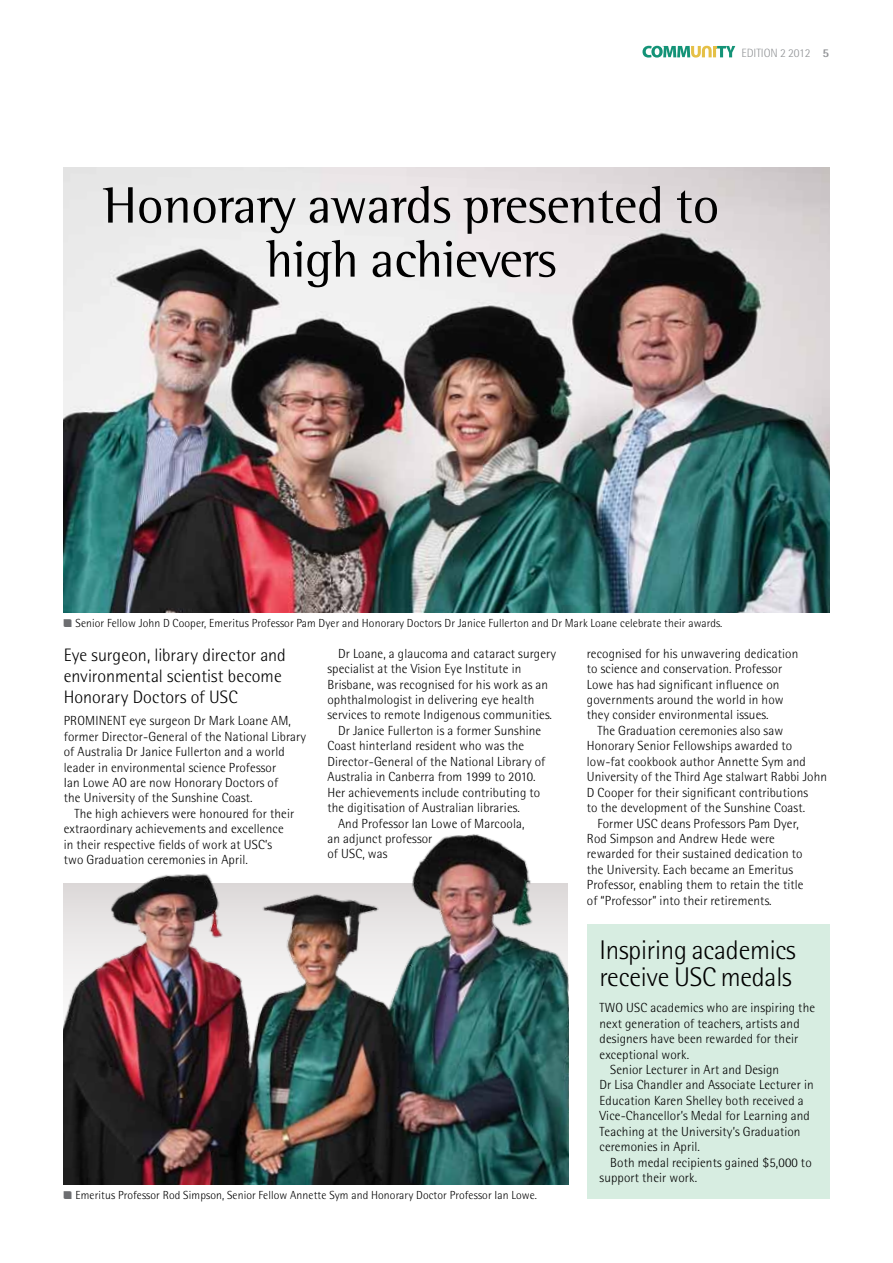
<style>
.page{position:relative;width:893px;height:1263px;background:#fff}
.page>*{position:absolute;margin:0;border:0;box-sizing:border-box;transform-origin:0 0}
.t1{font:52.5px/54px "Rotis Semi Serif";letter-spacing:-.01em;color:#000;text-align:center}
.t2{font:300 27px/27px "Rotis Semi Sans";letter-spacing:-.01em;color:#000}
.t3{font:300 18px/21px "Rotis Semi Sans";color:#000}
.t4{font:300 13.2px/15.5px "Rotis Semi Sans";letter-spacing:.01em;color:#000}
.t5{font:300 12px "Rotis Semi Sans";letter-spacing:-.005em;color:#939598}
.t6{font:300 11.7px "Rotis Semi Sans";letter-spacing:.01em;color:#000}
.s1{font-weight:800}
.s2{font-family:"mysteryobject";font-weight:400;font-size:12.45px;color:#6d6e71}
</style>
<div class="page">
<svg style="left:642px;top:46px;width:93px;height:12px"></svg>
<img style="left:64px;top:834px;width:504px;height:350px">
<div style="left:587px;top:924px;width:242px;height:275px;background:#d7ede1"></div>
<img style="left:64px;top:167px;width:765px;height:445px">
<p class="t5" style="left:741px;top:46px;width:89px">EDITION 2 2012 <span class="s1">5</span></p>
<h1 class="t1" style="left:103px;top:178px;width:618px">Honorary awards presented to high achievers</h1>
<p class="t6" style="left:64px;top:616px;width:660px"><span class="s2">•</span> Senior Fellow John D Cooper, Emeritus Professor Pam Dyer and Honorary Doctors Dr Janice Fullerton and Dr Mark Loane celebrate their awards.</p>
<h3 class="t3" style="left:64px;top:645px;width:224px">Eye surgeon, library director and environmental scientist become<br>Honorary Doctors of USC</h3>
<p class="t4" style="left:64px;top:713px;width:244px">PROMINENT eye surgeon Dr Mark Loane AM, former Director-General of the National Library of Australia Dr Janice Fullerton and a world leader in environmental science Professor<br>Ian Lowe AO are now Honorary Doctors of<br>the University of the Sunshine Coast.</p>
<p class="t4" style="left:64px;top:806px;width:232px;text-indent:11px">The high achievers were honoured for their extraordinary achievements and excellence in their respective fields of work at USC’s two Graduation ceremonies in April.</p>
<p class="t4" style="left:338px;top:645px;width:220px">Dr Loane, a glaucoma and cataract surgery</p>
<p class="t4" style="left:327px;top:661px;width:196px">specialist at the Vision Eye Institute in</p>
<p class="t4" style="left:327px;top:676px;width:222px">Brisbane, was recognised for his work as an</p>
<p class="t4" style="left:327px;top:692px;width:209px">ophthalmologist in delivering eye health</p>
<p class="t4" style="left:327px;top:707px;width:226px">services to remote Indigenous communities.</p>
<p class="t4" style="left:338px;top:723px;width:205px">Dr Janice Fullerton is a former Sunshine</p>
<p class="t4" style="left:327px;top:738px;width:198px">Coast hinterland resident who was the</p>
<p class="t4" style="left:327px;top:754px;width:219px">Director-General of the National Library of</p>
<p class="t4" style="left:327px;top:769px;width:210px">Australia in Canberra from 1999 to 2010.</p>
<p class="t4" style="left:327px;top:784px;width:214px">Her achievements include contributing to</p>
<p class="t4" style="left:327px;top:800px;width:194px">the digitisation of Australian libraries.</p>
<p class="t4" style="left:338px;top:815px;width:188px">And Professor Ian Lowe of Marcoola,</p>
<p class="t4" style="left:327px;top:831px;width:107px">an adjunct professor</p>
<p class="t4" style="left:327px;top:846px;width:62px">of USC, was</p>
<p class="t6" style="left:64px;top:1188px;width:475px"><span class="s2">•</span> Emeritus Professor Rod Simpson, Senior Fellow Annette Sym and Honorary Doctor Professor Ian Lowe.</p>
<p class="t4" style="left:587px;top:645px;width:213px">recognised for his unwavering dedication to science and conservation. Professor Lowe has had significant influence on governments around the world in how they consider environmental issues.</p>
<p class="t4" style="left:597px;top:723px;width:187px">The Graduation ceremonies also saw</p>
<p class="t4" style="left:587px;top:738px;width:207px">Honorary Senior Fellowships awarded to</p>
<p class="t4" style="left:587px;top:753px;width:221px">low-fat cookbook author Annette Sym and</p>
<p class="t4" style="left:587px;top:769px;width:242px">University of the Third Age stalwart Rabbi John</p>
<p class="t4" style="left:587px;top:784px;width:223px">D Cooper for their significant contributions</p>
<p class="t4" style="left:587px;top:800px;width:220px">to the development of the Sunshine Coast.</p>
<p class="t4" style="left:597px;top:815px;width:203px">Former USC deans Professors Pam Dyer,</p>
<p class="t4" style="left:587px;top:831px;width:190px">Rod Simpson and Andrew Hede were</p>
<p class="t4" style="left:587px;top:846px;width:217px">rewarded for their sustained dedication to</p>
<p class="t4" style="left:587px;top:862px;width:208px">the University. Each became an Emeritus</p>
<p class="t4" style="left:587px;top:877px;width:218px">Professor, enabling them to retain the title</p>
<p class="t4" style="left:587px;top:892px;width:186px">of “Professor” into their retirements.</p>
<h2 class="t2" style="left:600px;top:936px;width:198px">Inspiring academics receive USC medals</h2>
<p class="t4" style="left:600px;top:1000px;width:217px">TWO USC academics who are inspiring the</p>
<p class="t4" style="left:600px;top:1015px;width:202px">next generation of teachers, artists and</p>
<p class="t4" style="left:600px;top:1031px;width:200px">designers have been rewarded for their</p>
<p class="t4" style="left:600px;top:1046px;width:91px">exceptional work.</p>
<p class="t4" style="left:610px;top:1062px;width:170px">Senior Lecturer in Art and Design</p>
<p class="t4" style="left:600px;top:1077px;width:216px">Dr Lisa Chandler and Associate Lecturer in</p>
<p class="t4" style="left:600px;top:1093px;width:206px">Education Karen Shelley both received a</p>
<p class="t4" style="left:600px;top:1108px;width:212px">Vice-Chancellor’s Medal for Learning and</p>
<p class="t4" style="left:600px;top:1123px;width:202px">Teaching at the University’s Graduation</p>
<p class="t4" style="left:600px;top:1139px;width:102px">ceremonies in April.</p>
<p class="t4" style="left:610px;top:1154px;width:203px">Both medal recipients gained $5,000 to</p>
<p class="t4" style="left:600px;top:1170px;width:99px">support their work.</p>
</div>
